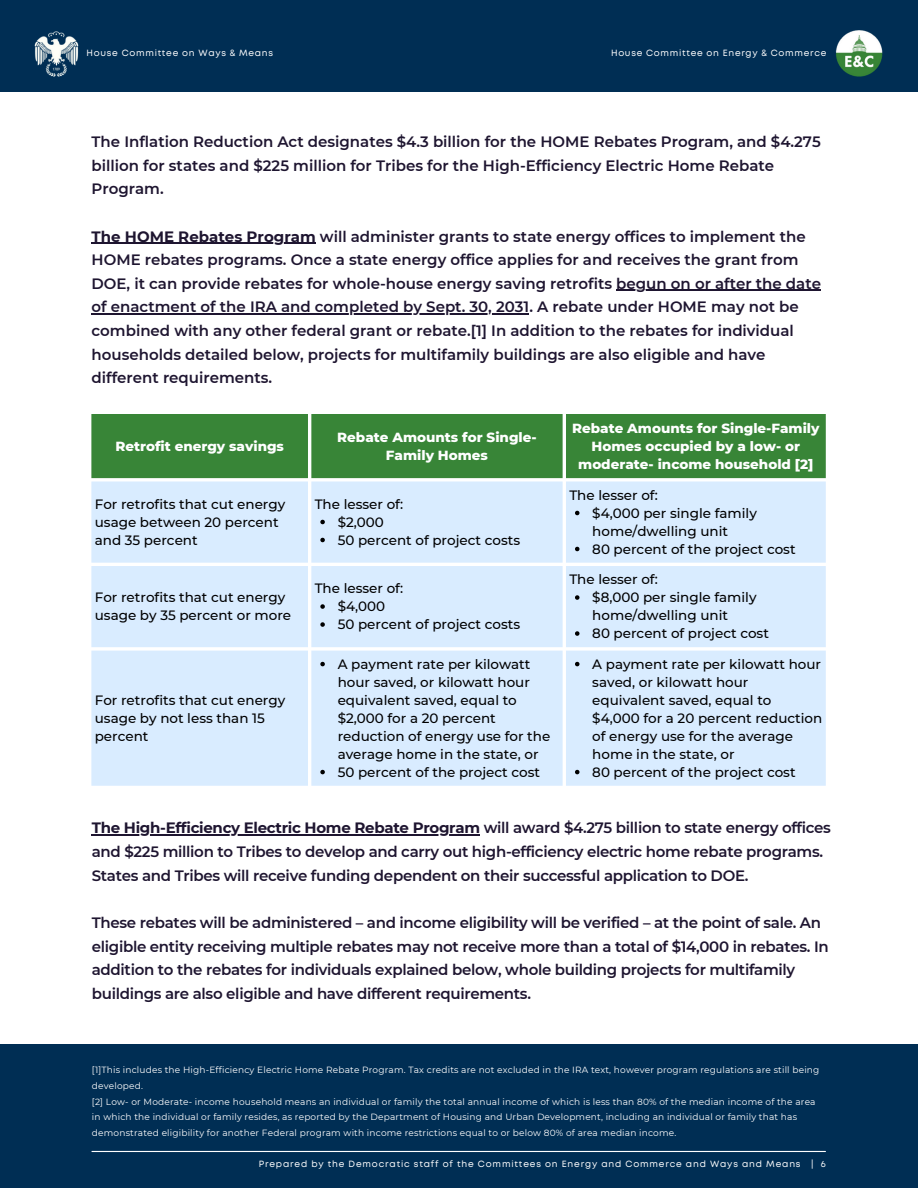
<style>
.page{position:relative;width:918px;height:1188px;background:#fff}
.page>*{position:absolute;margin:0;border:0;box-sizing:border-box;transform-origin:0 0}
.t1{font:600 15px/23.7px "Montserrat";color:#1e1530}
.t2{font:600 15px/23.7px "Montserrat";letter-spacing:-.02em;color:#1e1530}
.t3{font:500 13.5px/18px "Montserrat";color:#000}
.t4{font:800 13.5px/18px "Montserrat";color:#fff;text-align:center}
.t5{font:9px/15.8px "Montserrat";letter-spacing:.02em;color:#fff}
.t6{font:9px "Mont";letter-spacing:.095em;color:#fff}
.s1{font-weight:700}
</style>
<div class="page">
<div style="left:0;top:0;width:918px;height:92px;background:#002e54"></div>
<div style="left:0;top:1044px;width:918px;height:144px;background:#002e54"></div>
<img style="left:34px;top:31px;width:45px;height:46px">
<img style="left:835px;top:30px;width:48px;height:46px">
<hr style="left:92px;top:243px;width:224px;height:1px;background:#1e1530">
<hr style="left:616px;top:290px;width:205px;height:1px;background:#1e1530">
<hr style="left:92px;top:314px;width:437px;height:1px;background:#1e1530">
<div style="left:91px;top:414px;width:735px;height:64px;background:#388537"></div>
<div style="left:91px;top:482px;width:735px;height:304px;background:#d9ecff"></div>
<svg style="left:320px;top:520px;width:5px;height:4px"></svg>
<svg style="left:320px;top:538px;width:5px;height:4px"></svg>
<svg style="left:575px;top:511px;width:4px;height:4px"></svg>
<svg style="left:575px;top:547px;width:4px;height:4px"></svg>
<svg style="left:320px;top:604px;width:5px;height:5px"></svg>
<svg style="left:320px;top:622px;width:5px;height:5px"></svg>
<svg style="left:575px;top:595px;width:4px;height:5px"></svg>
<svg style="left:575px;top:631px;width:4px;height:5px"></svg>
<svg style="left:320px;top:662px;width:5px;height:4px"></svg>
<svg style="left:320px;top:770px;width:5px;height:4px"></svg>
<svg style="left:575px;top:662px;width:4px;height:4px"></svg>
<svg style="left:575px;top:770px;width:4px;height:4px"></svg>
<hr style="left:92px;top:1151px;width:733px;height:1px;background:#fff">
<hr style="left:92px;top:835px;width:388px;height:1px;background:#1e1530">
<p class="t6" style="left:87px;top:49px;width:188px">House Committee on Ways &amp; Means</p>
<p class="t6" style="left:611px;top:49px;width:217px">House Committee on Energy &amp; Commerce</p>
<p class="t1" style="left:92px;top:130px;width:731px">The Inflation Reduction Act designates $4.3 billion for the HOME Rebates Program, and $4.275 billion for states and $225 million for Tribes for the High-Efficiency Electric Home Rebate<br>Program.</p>
<p class="t1" style="left:92px;top:224px;width:731px"><span class="s1">The HOME Rebates Program</span> will administer grants to state energy offices to implement the HOME rebates programs. Once a state energy office applies for and receives the grant from DOE, it can provide rebates for whole-house energy saving retrofits begun on or after the date of enactment of the IRA and completed by Sept. 30, 2031. A rebate under HOME may not be combined with any other federal grant or rebate.[1] In addition to the rebates for individual households detailed below, projects for multifamily buildings are also eligible and have different requirements.</p>
<p class="t4" style="left:115px;top:437px;width:170px">Retrofit energy savings</p>
<p class="t4" style="left:337px;top:428px;width:201px">Rebate Amounts for Single-<br>Family Homes</p>
<p class="t4" style="left:572px;top:419px;width:249px">Rebate Amounts for Single-Family<br>Homes occupied by a low- or moderate- income household [2]</p>
<p class="t3" style="left:95px;top:495px;width:192px">For retrofits that cut energy usage between 20 percent and 35 percent</p>
<p class="t3" style="left:569px;top:486px;width:90px">The lesser of:</p>
<p class="t3" style="left:315px;top:495px;width:90px">The lesser of:</p>
<p class="t3" style="left:592px;top:504px;width:205px">$4,000 per single family home/dwelling unit<br>80 percent of the project cost</p>
<p class="t3" style="left:338px;top:513px;width:184px">$2,000<br>50 percent of project costs</p>
<p class="t3" style="left:315px;top:579px;width:90px">The lesser of:</p>
<p class="t3" style="left:95px;top:588px;width:198px">For retrofits that cut energy usage by 35 percent or more</p>
<p class="t3" style="left:338px;top:597px;width:184px">$4,000<br>50 percent of project costs</p>
<p class="t3" style="left:569px;top:570px;width:90px">The lesser of:</p>
<p class="t3" style="left:592px;top:588px;width:178px">$8,000 per single family home/dwelling unit<br>80 percent of project cost</p>
<p class="t3" style="left:95px;top:691px;width:192px">For retrofits that cut energy usage by not less than 15 percent</p>
<p class="t3" style="left:338px;top:655px;width:214px">A payment rate per kilowatt hour saved, or kilowatt hour equivalent saved, equal to $2,000 for a 20 percent reduction of energy use for the average home in the state, or<br>50 percent of the project cost</p>
<p class="t3" style="left:592px;top:655px;width:232px">A payment rate per kilowatt hour saved, or kilowatt hour equivalent saved, equal to $4,000 for a 20 percent reduction of energy use for the average home in the state, or<br>80 percent of the project cost</p>
<p class="t2" style="left:92px;top:816px;width:741px"><span class="s1">The High-Efficiency Electric Home Rebate Program</span> will award $4.275 billion to state energy offices and $225 million to Tribes to develop and carry out high-efficiency electric home rebate programs.<br>States and Tribes will receive funding dependent on their successful application to DOE.</p>
<p class="t2" style="left:92px;top:911px;width:739px">These rebates will be administered – and income eligibility will be verified – at the point of sale. An eligible entity receiving multiple rebates may not receive more than a total of $14,000 in rebates. In addition to the rebates for individuals explained below, whole building projects for multifamily buildings are also eligible and have different requirements.</p>
<p class="t5" style="left:92px;top:1062px;width:729px">[1]This includes the High-Efficiency Electric Home Rebate Program. Tax credits are not excluded in the IRA text, however program regulations are still being developed.<br>[2] Low- or Moderate- income household means an individual or family the total annual income of which is less than 80% of the median income of the area in which the individual or family resides, as reported by the Department of Housing and Urban Development, including an individual or family that has demonstrated eligibility for another Federal program with income restrictions equal to or below 80% of area median income.</p>
<p class="t6" style="left:259px;top:1160px;width:569px">Prepared by the Democratic staff of the Committees on Energy and Commerce and Ways and Means | 6</p>
</div>
